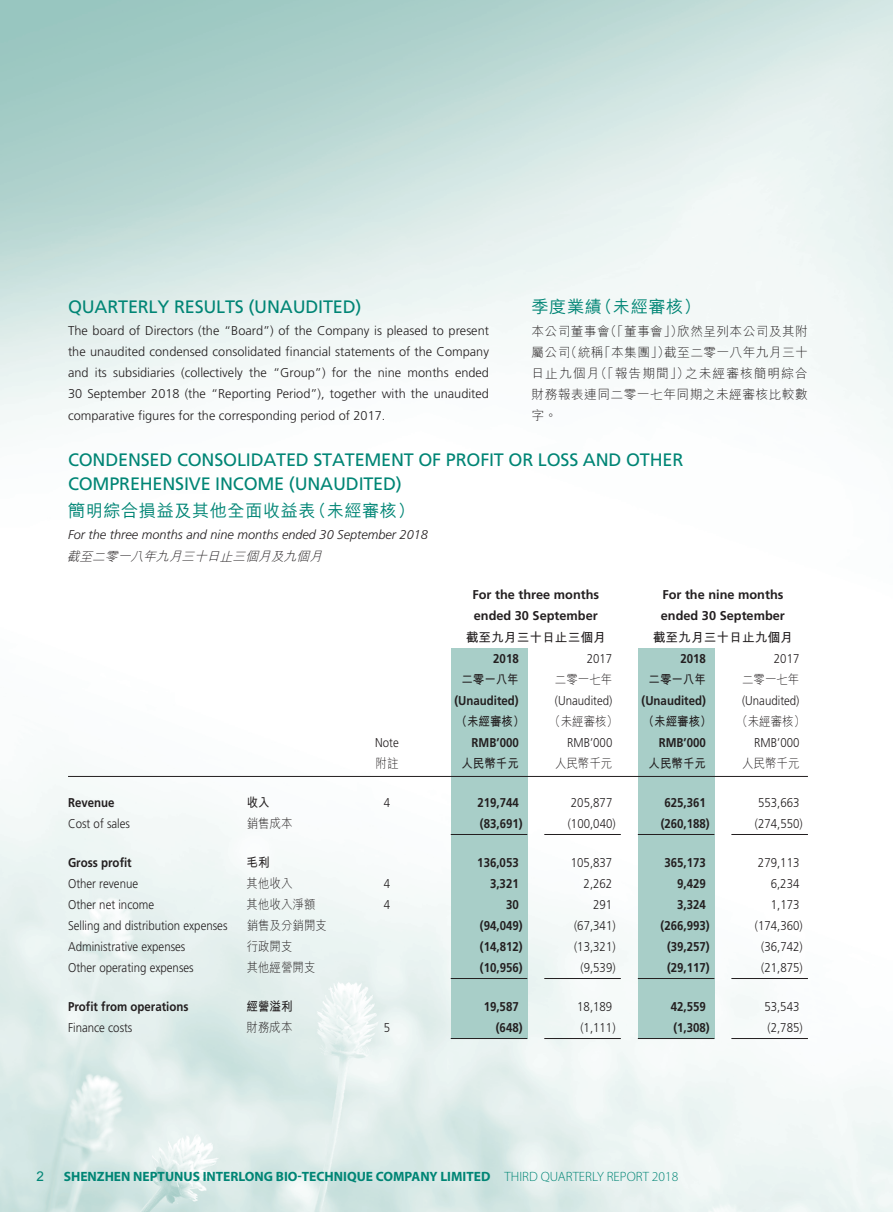
<style>
.page{position:relative;width:893px;height:1212px;background:#fff}
.page>*{position:absolute;margin:0;border:0;box-sizing:border-box;transform-origin:0 0}
.t1{font:18px/24px "Frutiger";letter-spacing:-.01em;color:#008575}
.t2{font:17.25px "M Hei HK Medium B5 pc H";letter-spacing:.03em;color:#008575}
.t3{font:700 13.5px "Myriad Pro";color:#008575}
.t4{font:13.5px "Arial";color:#008575}
.t5{font:300 12.75px "Frutiger LT Std";color:#231f20;scale:.9 1}
.t6{font:300 12.75px/21px "Frutiger";color:#231f20;text-align:justify}
.t7{font:700 12.75px "Frutiger";color:#231f20;scale:.9 1}
.t8{font:12.75px/21px "M Hei HK Light B5 pc H";color:#231f20;text-align:justify}
.t9{font:12.75px "M Hei HK Light B5 pc H";color:#231f20;scale:.9 1}
.t10{font:700 12.75px "Frutiger";color:#231f20}
.t11{font:italic 300 12.75px "Frutiger";color:#231f20}
.t12{font:12.75px "M Hei HK Bold B5 pc H";color:#231f20;scale:.9 1}
.t13{font:12.75px "M Hei HK Bold B5 pc H";color:#231f20}
.t14{font:italic 12.75px "M Hei HK Light B5 pc H";color:#231f20}
.s1{font-weight:300}
</style>
<div class="page">
<div style="left:638px;top:648px;width:76px;height:391px;background:#a8cec8"></div>
<div style="left:451px;top:648px;width:76px;height:391px;background:#a8cec8"></div>
<hr style="left:68px;top:776px;width:740px;height:1px;background:#231f20">
<hr style="left:451px;top:834px;width:76px;height:1px;background:#231f20">
<hr style="left:544px;top:834px;width:77px;height:1px;background:#231f20">
<hr style="left:638px;top:834px;width:76px;height:1px;background:#231f20">
<hr style="left:731px;top:834px;width:77px;height:1px;background:#231f20">
<hr style="left:451px;top:978px;width:76px;height:1px;background:#231f20">
<hr style="left:544px;top:978px;width:77px;height:1px;background:#231f20">
<hr style="left:638px;top:978px;width:76px;height:1px;background:#231f20">
<hr style="left:731px;top:978px;width:77px;height:1px;background:#231f20">
<hr style="left:451px;top:1038px;width:76px;height:1px;background:#231f20">
<hr style="left:544px;top:1038px;width:77px;height:1px;background:#231f20">
<hr style="left:638px;top:1038px;width:76px;height:1px;background:#231f20">
<hr style="left:731px;top:1038px;width:77px;height:1px;background:#231f20">
<h2 class="t2" style="left:531px;top:300px;width:171px">季度業績（未經審核）</h2>
<p class="t8" style="left:531px;top:322px;width:278px">本公司董事會（「董事會」）欣然呈列本公司及其附屬公司（統稱「本集團」）截至二零一八年九月三十日止九個月（「報告期間」）之未經審核簡明綜合財務報表連同二零一七年同期之未經審核比較數字。</p>
<h1 class="t1" style="left:68px;top:296px;width:295px">QUARTERLY RESULTS (UNAUDITED)</h1>
<p class="t6" style="left:68px;top:322px;width:422px">The board of Directors (the “Board”) of the Company is pleased to present the unaudited condensed consolidated financial statements of the Company and its subsidiaries (collectively the “Group”) for the nine months ended 30 September 2018 (the “Reporting Period”), together with the unaudited comparative figures for the corresponding period of 2017.</p>
<h1 class="t1" style="left:68px;top:449px;width:617px">CONDENSED CONSOLIDATED STATEMENT OF PROFIT OR LOSS AND OTHER<br>COMPREHENSIVE INCOME (UNAUDITED)</h1>
<h2 class="t2" style="left:68px;top:504px;width:348px">簡明綜合損益及其他全面收益表（未經審核）</h2>
<p class="t11" style="left:68px;top:530px;width:361px">For the three months and nine months ended 30 September 2018</p>
<p class="t14" style="left:67px;top:551px;width:260px">截至二零一八年九月三十日止三個月及九個月</p>
<p class="t10" style="left:472px;top:590px;width:128px">For the three months</p>
<p class="t10" style="left:662px;top:590px;width:123px">For the nine months</p>
<p class="t10" style="left:474px;top:611px;width:126px">ended 30 September</p>
<p class="t10" style="left:661px;top:611px;width:126px">ended 30 September</p>
<p class="t13" style="left:466px;top:632px;width:142px">截至九月三十日止三個月</p>
<p class="t13" style="left:653px;top:632px;width:142px">截至九月三十日止九個月</p>
<p class="t7" style="left:493px;top:653px;width:30px">2018</p>
<p class="t5" style="left:587px;top:653px;width:30px">2017</p>
<p class="t7" style="left:680px;top:653px;width:30px">2018</p>
<p class="t5" style="left:774px;top:653px;width:30px">2017</p>
<p class="t12" style="left:461px;top:674px;width:65px">二零一八年</p>
<p class="t9" style="left:555px;top:674px;width:65px">二零一七年</p>
<p class="t12" style="left:648px;top:674px;width:65px">二零一八年</p>
<p class="t9" style="left:742px;top:674px;width:65px">二零一七年</p>
<p class="t7" style="left:454px;top:695px;width:73px">(Unaudited)</p>
<p class="t5" style="left:555px;top:695px;width:65px">(Unaudited)</p>
<p class="t7" style="left:641px;top:695px;width:73px">(Unaudited)</p>
<p class="t5" style="left:742px;top:695px;width:65px">(Unaudited)</p>
<p class="t12" style="left:456px;top:716px;width:78px">（未經審核）</p>
<p class="t9" style="left:549px;top:716px;width:78px">（未經審核）</p>
<p class="t12" style="left:643px;top:716px;width:78px">（未經審核）</p>
<p class="t9" style="left:736px;top:716px;width:78px">（未經審核）</p>
<p class="t5" style="left:375px;top:737px;width:28px">Note</p>
<p class="t7" style="left:472px;top:737px;width:54px">RMB’000</p>
<p class="t5" style="left:567px;top:737px;width:52px">RMB’000</p>
<p class="t7" style="left:659px;top:737px;width:54px">RMB’000</p>
<p class="t5" style="left:754px;top:737px;width:52px">RMB’000</p>
<p class="t9" style="left:376px;top:758px;width:27px">附註</p>
<p class="t12" style="left:461px;top:758px;width:65px">人民幣千元</p>
<p class="t9" style="left:555px;top:758px;width:65px">人民幣千元</p>
<p class="t12" style="left:649px;top:758px;width:65px">人民幣千元</p>
<p class="t9" style="left:742px;top:758px;width:65px">人民幣千元</p>
<p class="t7" style="left:68px;top:797px;width:53px">Revenue</p>
<p class="t12" style="left:247px;top:797px;width:27px">收入</p>
<p class="t5" style="left:384px;top:797px;width:9px">4</p>
<p class="t7" style="left:477px;top:797px;width:48px">219,744</p>
<p class="t5" style="left:571px;top:797px;width:48px">205,877</p>
<p class="t7" style="left:664px;top:797px;width:48px">625,361</p>
<p class="t5" style="left:758px;top:797px;width:48px">553,663</p>
<p class="t5" style="left:68px;top:818px;width:70px">Cost of sales</p>
<p class="t9" style="left:247px;top:818px;width:53px">銷售成本</p>
<p class="t7" style="left:480px;top:818px;width:49px">(83,691)</p>
<p class="t5" style="left:568px;top:818px;width:55px">(100,040)</p>
<p class="t7" style="left:661px;top:818px;width:56px">(260,188)</p>
<p class="t5" style="left:755px;top:818px;width:55px">(274,550)</p>
<p class="t7" style="left:68px;top:857px;width:72px">Gross profit</p>
<p class="t12" style="left:247px;top:857px;width:27px">毛利</p>
<p class="t7" style="left:477px;top:857px;width:48px">136,053</p>
<p class="t5" style="left:571px;top:857px;width:48px">105,837</p>
<p class="t7" style="left:664px;top:857px;width:48px">365,173</p>
<p class="t5" style="left:758px;top:857px;width:48px">279,113</p>
<p class="t5" style="left:68px;top:878px;width:79px">Other revenue</p>
<p class="t9" style="left:247px;top:878px;width:53px">其他收入</p>
<p class="t5" style="left:384px;top:878px;width:9px">4</p>
<p class="t7" style="left:490px;top:878px;width:33px">3,321</p>
<p class="t5" style="left:584px;top:878px;width:33px">2,262</p>
<p class="t7" style="left:677px;top:878px;width:33px">9,429</p>
<p class="t5" style="left:771px;top:878px;width:33px">6,234</p>
<p class="t5" style="left:68px;top:899px;width:97px">Other net income</p>
<p class="t9" style="left:247px;top:899px;width:78px">其他收入淨額</p>
<p class="t5" style="left:384px;top:899px;width:9px">4</p>
<p class="t7" style="left:506px;top:899px;width:16px">30</p>
<p class="t5" style="left:593px;top:899px;width:23px">291</p>
<p class="t7" style="left:677px;top:899px;width:33px">3,324</p>
<p class="t5" style="left:771px;top:899px;width:33px">1,173</p>
<p class="t5" style="left:68px;top:920px;width:179px">Selling and distribution expenses</p>
<p class="t9" style="left:247px;top:920px;width:91px">銷售及分銷開支</p>
<p class="t7" style="left:480px;top:920px;width:49px">(94,049)</p>
<p class="t5" style="left:574px;top:920px;width:48px">(67,341)</p>
<p class="t7" style="left:661px;top:920px;width:56px">(266,993)</p>
<p class="t5" style="left:755px;top:920px;width:55px">(174,360)</p>
<p class="t5" style="left:68px;top:941px;width:132px">Administrative expenses</p>
<p class="t9" style="left:247px;top:941px;width:53px">行政開支</p>
<p class="t7" style="left:480px;top:941px;width:49px">(14,812)</p>
<p class="t5" style="left:574px;top:941px;width:48px">(13,321)</p>
<p class="t7" style="left:667px;top:941px;width:49px">(39,257)</p>
<p class="t5" style="left:761px;top:941px;width:48px">(36,742)</p>
<p class="t5" style="left:68px;top:962px;width:141px">Other operating expenses</p>
<p class="t9" style="left:247px;top:962px;width:78px">其他經營開支</p>
<p class="t7" style="left:480px;top:962px;width:49px">(10,956)</p>
<p class="t5" style="left:580px;top:962px;width:40px">(9,539)</p>
<p class="t7" style="left:667px;top:962px;width:49px">(29,117)</p>
<p class="t5" style="left:761px;top:962px;width:48px">(21,875)</p>
<p class="t7" style="left:68px;top:1001px;width:135px">Profit from operations</p>
<p class="t12" style="left:247px;top:1001px;width:53px">經營溢利</p>
<p class="t7" style="left:484px;top:1001px;width:40px">19,587</p>
<p class="t5" style="left:577px;top:1001px;width:40px">18,189</p>
<p class="t7" style="left:671px;top:1001px;width:40px">42,559</p>
<p class="t5" style="left:764px;top:1001px;width:40px">53,543</p>
<p class="t5" style="left:68px;top:1022px;width:73px">Finance costs</p>
<p class="t9" style="left:247px;top:1022px;width:53px">財務成本</p>
<p class="t5" style="left:384px;top:1022px;width:9px">5</p>
<p class="t7" style="left:496px;top:1022px;width:31px">(648)</p>
<p class="t5" style="left:580px;top:1022px;width:40px">(1,111)</p>
<p class="t7" style="left:673px;top:1022px;width:42px">(1,308)</p>
<p class="t5" style="left:767px;top:1022px;width:40px">(2,785)</p>
<p class="t4" style="left:37px;top:1169px;width:9px">2</p>
<p class="t3" style="left:64px;top:1171px;width:616px">SHENZHEN NEPTUNUS INTERLONG BIO-TECHNIQUE COMPANY LIMITED <span class="s1">THIRD QUARTERLY REPORT 2018</span></p>
</div>
